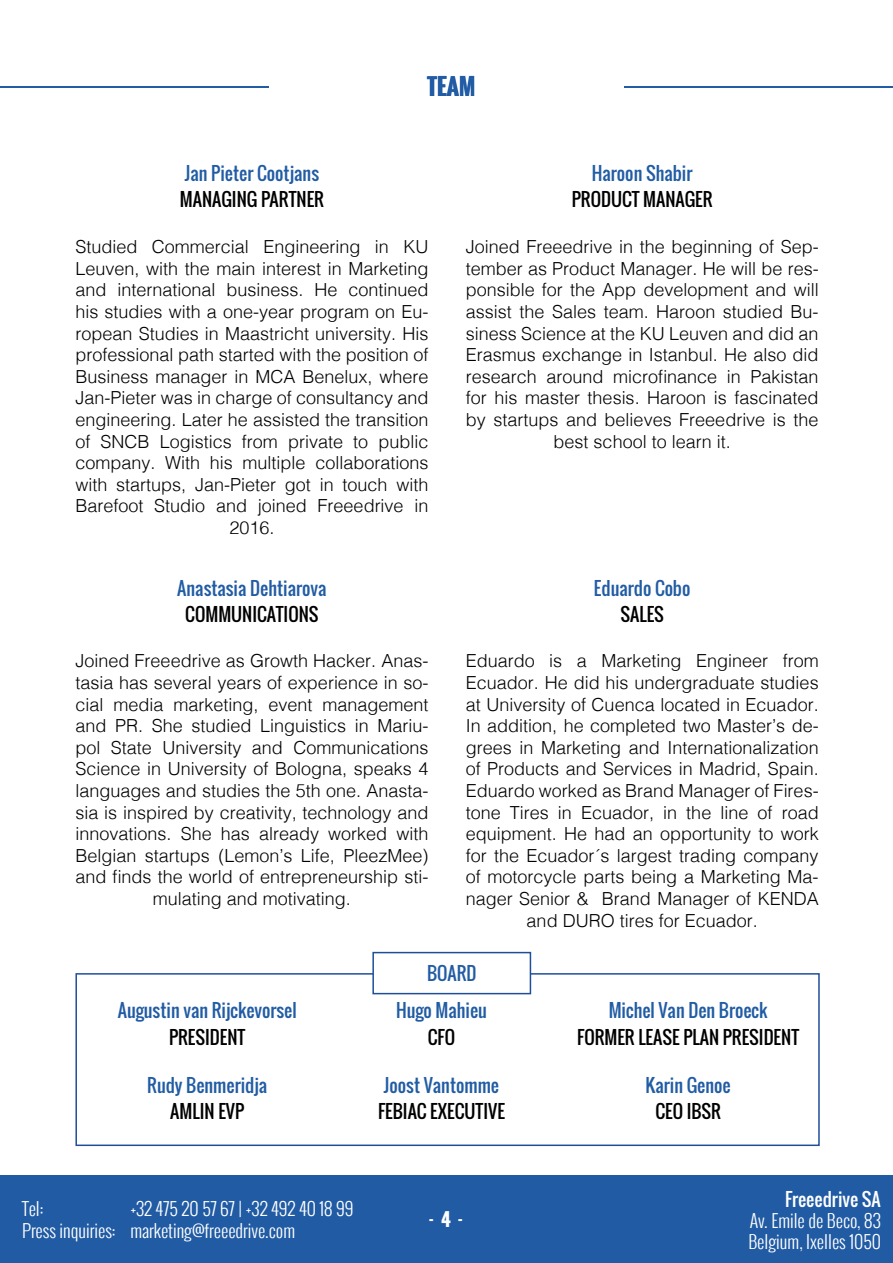
<style>
.page{position:relative;width:893px;height:1263px;background:#fff}
.page>*{position:absolute;margin:0;border:0;box-sizing:border-box;transform-origin:0 0}
.t1{font:700 22.5px "Oswald";color:#215ca4}
.t2{font:300 18px/21.6px "Helvetica";color:#000;text-align:center}
.t3{font:18px "Oswald";color:#215ca4}
.t4{font:18px "Oswald";color:#000}
.t5{font:300 18px/21.6px "Oswald";color:#fff}
.t6{font:18px "Oswald";color:#fff}
.t7{font:700 18px "Oswald";color:#fff}
</style>
<div class="page">
<hr style="left:0;top:86px;width:269px;height:2px;background:#215ca4">
<hr style="left:624px;top:86px;width:269px;height:2px;background:#215ca4">
<div style="left:0;top:1176px;width:893px;height:87px;background:#205ba4"></div>
<div style="left:75px;top:973px;width:745px;height:173px;border:2px solid #1f4e9b"></div>
<div style="left:372px;top:952px;width:159px;height:42px;background:#fff;border:2px solid #1f4e9b"></div>
<p class="t3" style="left:185px;top:160px;width:136px">Jan Pieter Cootjans</p>
<p class="t4" style="left:180px;top:186px;width:146px">MANAGING PARTNER</p>
<p class="t1" style="left:427px;top:70px;width:50px">TEAM</p>
<p class="t3" style="left:592px;top:160px;width:102px">Haroon Shabir</p>
<p class="t4" style="left:572px;top:186px;width:142px">PRODUCT MANAGER</p>
<p class="t2" style="left:75px;top:235px;width:354px">Studied Commercial Engineering in KU Leuven, with the main interest in Marketing and international business. He continued his studies with a one-year program on Eu&shy;ropean Studies in Maastricht university. His professional path started with the position of Business manager in MCA Benelux, where Jan-Pieter was in charge of consultancy and engineering. Later he assisted the transition of SNCB Logistics from private to public company. With his multiple collaborations with startups, Jan-Pieter got in touch with Barefoot Studio and joined Freeedrive in 2016.</p>
<p class="t2" style="left:466px;top:235px;width:354px">Joined Freeedrive in the beginning of Sep&shy;tember as Product Manager. He will be res&shy;ponsible for the App development and will assist the Sales team. Haroon studied Bu&shy;siness Science at the KU Leuven and did an Erasmus exchange in Istanbul. He also did research around microfinance in Pakistan for his master thesis. Haroon is fascinated by startups and believes Freeedrive is the best school to learn it.</p>
<p class="t3" style="left:177px;top:574px;width:151px">Anastasia Dehtiarova</p>
<p class="t4" style="left:185px;top:600px;width:135px">COMMUNICATIONS</p>
<p class="t3" style="left:594px;top:574px;width:98px">Eduardo Cobo</p>
<p class="t4" style="left:620px;top:600px;width:45px">SALES</p>
<p class="t2" style="left:75px;top:649px;width:354px">Joined Freeedrive as Growth Hacker. Anas&shy;tasia has several years of experience in so&shy;cial media marketing, event management and PR. She studied Linguistics in Mariu&shy;pol State University and Communications Science in University of Bologna, speaks 4 languages and studies the 5th one. Anasta&shy;sia is inspired by creativity, technology and innovations. She has already worked with Belgian startups (Lemon’s Life, PleezMee) and finds the world of entrepreneurship sti&shy;mulating and motivating.</p>
<p class="t2" style="left:466px;top:649px;width:354px">Eduardo is a Marketing Engineer from Ecuador. He did his undergraduate studies at University of Cuenca located in Ecuador.<br>In addition, he completed two Master’s de&shy;grees in Marketing and Internationalization of Products and Services in Madrid, Spain.<br>Eduardo worked as Brand Manager of Fires&shy;tone Tires in Ecuador, in the line of road equipment. He had an opportunity to work for the Ecuador´s largest trading company of motorcycle parts being a Marketing Ma&shy;nager Senior &amp; Brand Manager of KENDA and DURO tires for Ecuador.</p>
<p class="t3" style="left:427px;top:960px;width:51px">BOARD</p>
<p class="t3" style="left:118px;top:997px;width:180px">Augustin van Rijckevorsel</p>
<p class="t3" style="left:396px;top:997px;width:92px">Hugo Mahieu</p>
<p class="t3" style="left:609px;top:997px;width:160px">Michel Van Den Broeck</p>
<p class="t4" style="left:169px;top:1023px;width:78px">PRESIDENT</p>
<p class="t4" style="left:428px;top:1023px;width:29px">CFO</p>
<p class="t4" style="left:577px;top:1023px;width:224px">FORMER LEASE PLAN PRESIDENT</p>
<p class="t3" style="left:147px;top:1071px;width:122px">Rudy Benmeridja</p>
<p class="t3" style="left:384px;top:1071px;width:117px">Joost Vantomme</p>
<p class="t3" style="left:646px;top:1071px;width:87px">Karin Genoe</p>
<p class="t4" style="left:170px;top:1097px;width:75px">AMLIN EVP</p>
<p class="t4" style="left:378px;top:1097px;width:128px">FEBIAC EXECUTIVE</p>
<p class="t4" style="left:655px;top:1097px;width:67px">CEO IBSR</p>
<p class="t6" style="left:785px;top:1185px;width:97px">Freeedrive SA</p>
<p class="t5" style="left:22px;top:1197px;width:333px;text-indent:108px">+32 475 20 57 67 | +32 492 40 18 99<br>Press inquiries: marketing@freeedrive.com</p>
<p class="t5" style="left:748px;top:1209px;width:134px">Av. Emile de Beco, 83<br>Belgium, Ixelles 1050</p>
<p class="t5" style="left:22px;top:1197px;width:23px">Tel:</p>
<p class="t7" style="left:429px;top:1204px;width:34px">-4-</p>
</div>
